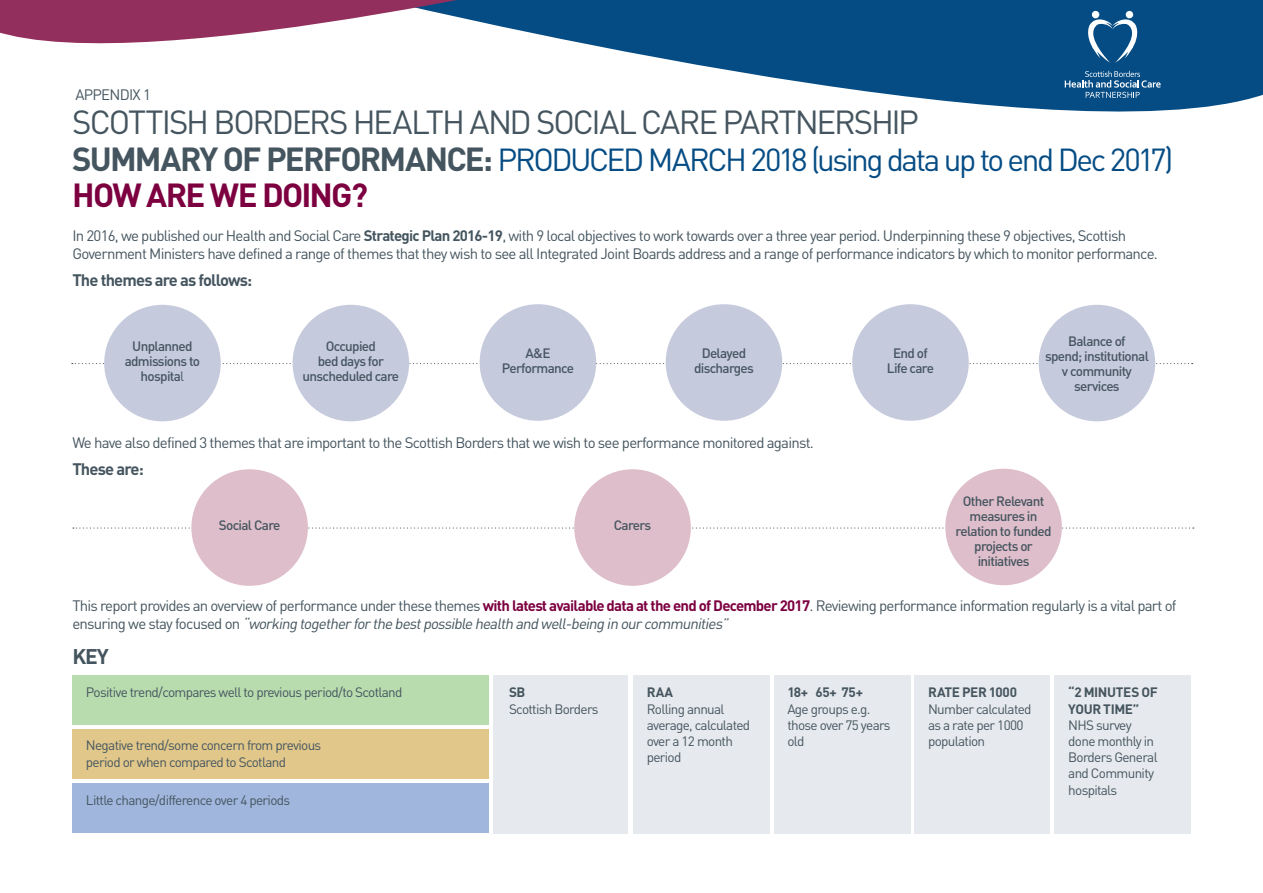
<style>
.page{position:relative;width:1263px;height:893px;background:#fff}
.page>*{position:absolute;margin:0;border:0;box-sizing:border-box;transform-origin:0 0}
.t1{font:33px "DIN";letter-spacing:-.065em;color:#45555f}
.t2{font:700 33px "DIN";letter-spacing:-.055em;color:#7c0040}
.t3{font:31.5px "DIN";letter-spacing:-.08em;color:#054c84}
.t4{font:700 21px "DIN";color:#45555f}
.t5{font:700 16.5px "DIN";letter-spacing:-.05em;color:#45555f}
.t6{font:15px/18px "DIN";letter-spacing:-.05em;color:#45555f}
.t7{font:13.5px/16.2px "DIN";letter-spacing:-.05em;color:#45555f}
.t8{font:500 13.5px/15px "DIN";letter-spacing:-.05em;color:#45555f;text-align:center}
.t9{font:700 13.5px/16.2px "DIN";letter-spacing:-.025em;color:#45555f}
.s1{font-weight:700;font-size:33px;color:#45555f}
.s2{font-weight:700}
.s3{font-weight:400}
.s4{font-weight:700;color:#7c0040}
.s5{font-style:italic}
</style>
<div class="page">
<svg style="left:72px;top:363px;width:1121px;height:1px"></svg>
<div style="left:293px;top:305px;width:116px;height:116px;background:#c6cadd;border-radius:50%"></div>
<svg style="left:650px;top:0;width:613px;height:112px;fill:#054c84"></svg>
<svg style="left:0;top:0;width:650px;height:57px"></svg>
<div style="left:104px;top:305px;width:117px;height:116px;background:#c6cadd;border-radius:50%"></div>
<div style="left:1039px;top:305px;width:116px;height:116px;background:#c6cadd;border-radius:50%"></div>
<div style="left:852px;top:304px;width:117px;height:117px;background:#c6cadd;border-radius:50%"></div>
<div style="left:666px;top:304px;width:116px;height:117px;background:#c6cadd;border-radius:50%"></div>
<div style="left:480px;top:304px;width:116px;height:117px;background:#c6cadd;border-radius:50%"></div>
<svg style="left:73px;top:527px;width:1121px;height:2px"></svg>
<div style="left:574px;top:469px;width:117px;height:117px;background:#debeca;border-radius:50%"></div>
<div style="left:191px;top:469px;width:117px;height:117px;background:#debeca;border-radius:50%"></div>
<div style="left:945px;top:469px;width:117px;height:116px;background:#debeca;border-radius:50%"></div>
<div style="left:72px;top:675px;width:416px;height:50px;background:#b8dcae"></div>
<div style="left:72px;top:729px;width:416px;height:50px;background:#e1c78a"></div>
<div style="left:494px;top:675px;width:134px;height:158px;background:#e6e9ed"></div>
<div style="left:633px;top:675px;width:137px;height:158px;background:#e6e9ed"></div>
<div style="left:774px;top:675px;width:136px;height:158px;background:#e6e9ed"></div>
<div style="left:914px;top:675px;width:136px;height:158px;background:#e6e9ed"></div>
<div style="left:1055px;top:675px;width:136px;height:158px;background:#e6e9ed"></div>
<svg style="left:1065px;top:71px;width:95px;height:27px;background:#326c9a"></svg>
<div style="left:1125px;top:11px;width:8px;height:8px;background:#fff;border-radius:3px"></div>
<div style="left:1091px;top:11px;width:8px;height:8px;background:#fff;border-radius:3px"></div>
<svg style="left:1087px;top:15px;width:51px;height:48px"></svg>
<div style="left:72px;top:783px;width:416px;height:50px;background:#a0b6dd"></div>
<p class="t6" style="left:75px;top:86px;width:77px">APPENDIX 1</p>
<h1 class="t1" style="left:72px;top:101px;width:848px">SCOTTISH BORDERS HEALTH AND SOCIAL CARE PARTNERSHIP</h1>
<h2 class="t3" style="left:72px;top:140px;width:1103px"><span class="s1">SUMMARY OF PERFORMANCE:</span> PRODUCED MARCH 2018 (using data up to end Dec 2017)</h2>
<h1 class="t2" style="left:72px;top:174px;width:297px">HOW ARE WE DOING?</h1>
<p class="t6" style="left:72px;top:226px;width:1087px">In 2016, we published our Health and Social Care <span class="s2">Strategic Plan 2016-19</span>, with 9 local objectives to work towards over a three year period. Underpinning these 9 objectives, Scottish<br>Government Ministers have defined a range of themes that they wish to see all Integrated Joint Boards address and a range of performance indicators by which to monitor performance.</p>
<p class="t5" style="left:72px;top:270px;width:181px">The themes are as follows:</p>
<p class="t8" style="left:125px;top:339px;width:77px">Unplanned admissions to hospita<span class="s3">l</span></p>
<p class="t8" style="left:1045px;top:333px;width:105px">Balance of<br>spend; institutional v community services</p>
<p class="t8" style="left:302px;top:339px;width:98px">Occupied<br>bed days for unscheduled care</p>
<p class="t8" style="left:502px;top:345px;width:74px">A&amp;E<br>Performance</p>
<p class="t8" style="left:887px;top:345px;width:48px">End of<br>Life care</p>
<p class="t8" style="left:694px;top:345px;width:61px">Delayed discharges</p>
<p class="t6" style="left:72px;top:433px;width:743px">We have also defined 3 themes that are important to the Scottish Borders that we wish to see performance monitored against.</p>
<p class="t5" style="left:72px;top:459px;width:73px">These are:</p>
<p class="t8" style="left:955px;top:493px;width:97px">Other Relevant measures in relation to funded projects or initiatives</p>
<p class="t6" style="left:72px;top:596px;width:1106px">This report provides an overview of performance under these themes <span class="s4">with latest available data at the end of December 2017</span>. Reviewing performance information regularly is a vital part of e n s u r i n g we s t a y fo c u s e d o n <span class="s5">“working togetherforthebestpossiblehealth and well-being in ourcommunities”</span></p>
<p class="t8" style="left:219px;top:518px;width:63px">Social Care</p>
<p class="t8" style="left:614px;top:518px;width:39px">Carers</p>
<h3 class="t4" style="left:72px;top:643px;width:38px">KEY</h3>
<p class="t7" style="left:86px;top:684px;width:318px">Positive trend/compares well to previous period/to Scotland</p>
<p class="t7" style="left:86px;top:737px;width:237px">Negative trend/some concern from previous period or when compared to Scotland</p>
<p class="t7" style="left:86px;top:791px;width:206px">Little change/difference over 4 periods</p>
<p class="t9" style="left:509px;top:684px;width:18px">SB</p>
<p class="t7" style="left:509px;top:700px;width:91px">Scottish Borders</p>
<p class="t9" style="left:647px;top:684px;width:28px">RAA</p>
<p class="t7" style="left:647px;top:700px;width:105px">Rolling annual average, calculated over a 12 month period</p>
<p class="t9" style="left:787px;top:684px;width:77px">18+ 65+ 75+</p>
<p class="t7" style="left:787px;top:700px;width:105px">Age groups e.g. those over 75 years old</p>
<p class="t9" style="left:928px;top:684px;width:91px">RATE PER 1000</p>
<p class="t7" style="left:928px;top:700px;width:105px">Number calculated as a rate per 1000 population</p>
<p class="t9" style="left:1068px;top:684px;width:91px">“2 MINUTES OF<br>YOUR TIME”</p>
<p class="t7" style="left:1068px;top:716px;width:91px">NHS survey done monthly in<br>Borders General and Community hospitals</p>
</div>
